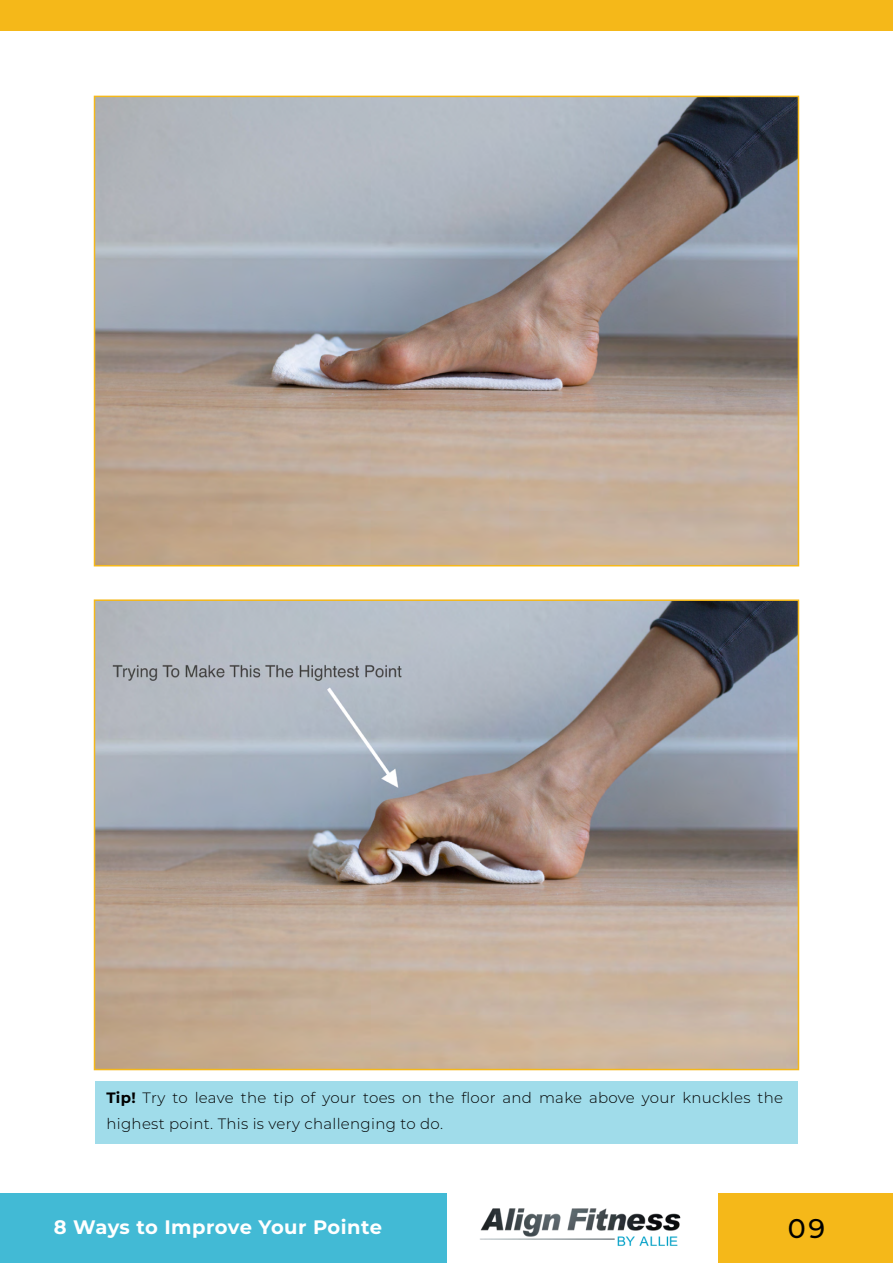
<style>
.page{position:relative;width:893px;height:1263px;background:#fff}
.page>*{position:absolute;margin:0;border:0;box-sizing:border-box;transform-origin:0 0}
.t1{font:500 27px "Montserrat";color:#000}
.t2{font:700 19.5px "Montserrat";letter-spacing:.015em;color:#fff}
.t3{font:300 15px/25.5px "Montserrat";letter-spacing:.02em;color:#000}
.s1{font-weight:700}
</style>
<div class="page">
<div style="left:0;top:1193px;width:446px;height:70px;background:#42bad5"></div>
<div style="left:719px;top:1193px;width:174px;height:70px;background:#f5b819"></div>
<img style="left:480px;top:1208px;width:201px;height:38px">
<div style="left:0;top:0;width:893px;height:30px;background:#f5b819"></div>
<div style="left:95px;top:1081px;width:703px;height:63px;background:#a0dcea"></div>
<img style="left:97px;top:602px;width:699px;height:465px">
<div style="left:94px;top:599px;width:705px;height:471px;border:2px solid #f5b819"></div>
<img style="left:97px;top:99px;width:699px;height:464px">
<div style="left:94px;top:96px;width:705px;height:470px;border:2px solid #f5b819"></div>
<p class="t3" style="left:106px;top:1085px;width:678px"><span class="s1">Tip!</span> Try to leave the tip of your toes on the floor and make above your knuckles the highest point. This is very challenging to do.</p>
<h2 class="t2" style="left:54px;top:1213px;width:330px">8 Ways to Improve Your Pointe</h2>
<h1 class="t1" style="left:788px;top:1209px;width:39px">09</h1>
</div>
